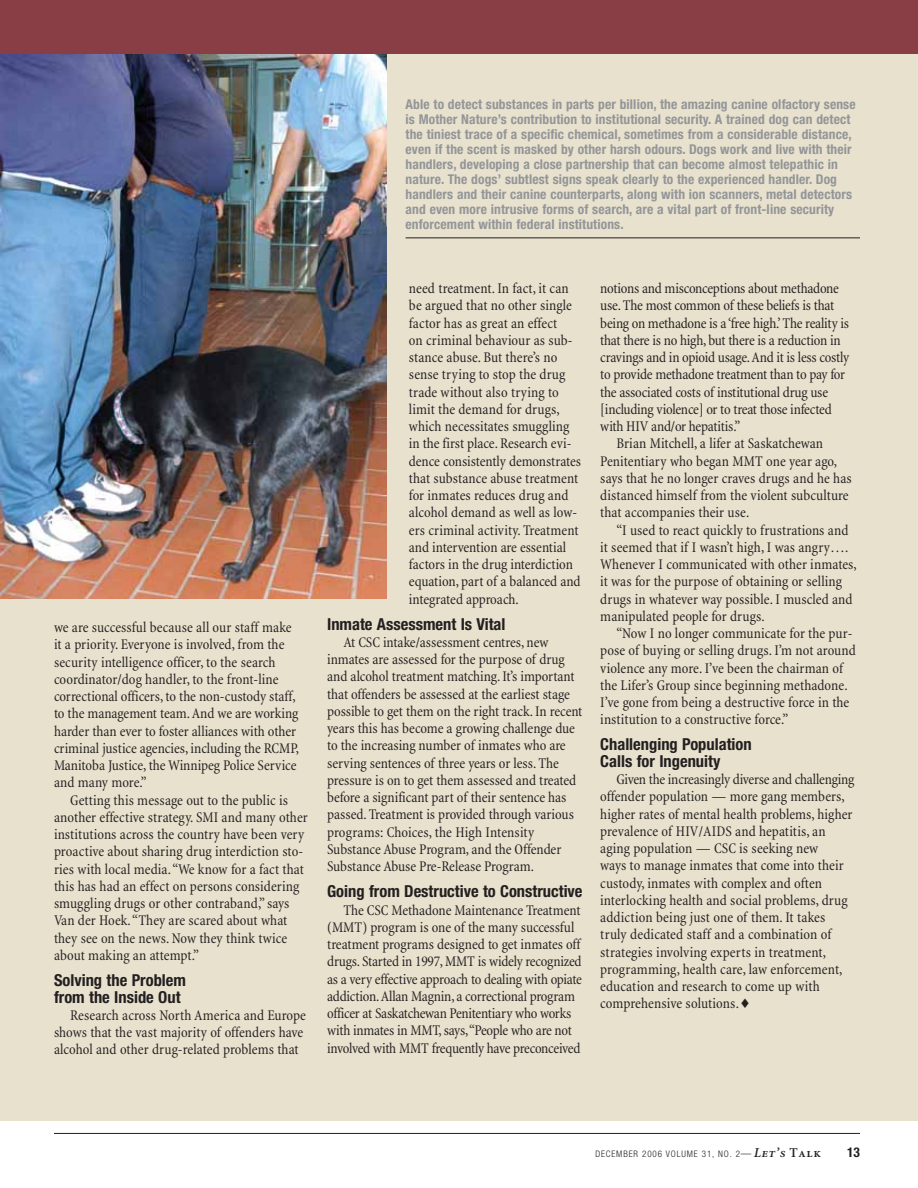
<style>
.page{position:relative;width:918px;height:1188px;background:#fff}
.page>*{position:absolute;margin:0;border:0;box-sizing:border-box;transform-origin:0 0}
.t1{font:700 condensed 16.5px/16.5px "Helvetica Neue";color:#231f20}
.t2{font:condensed 15px/17.2px "Minion";color:#231f20}
.t3{font:condensed 15px "Minion";letter-spacing:-.02em;color:#231f20}
.t4{font:700 condensed 13.5px/15px "Helvetica Neue";letter-spacing:.01em;color:#939598}
.t5{font:700 condensed 13.5px "Helvetica Neue";color:#231f20}
.t6{font:300 condensed 9px "Helvetica Neue";letter-spacing:.095em;color:#231f20}
.s1{font-size:10.5px}
.s2{font-family:"Minion";font-weight:600;font-style:italic;font-stretch:normal;font-size:13.5px}
.s3{font-family:"Minion Exp";font-weight:600;font-style:italic;font-stretch:normal;font-size:13.5px}
.s4{font-family:"Minion";font-weight:600;font-stretch:normal;font-size:13.5px}
.s5{font-family:"Minion Exp";font-weight:600;font-stretch:normal;font-size:13.5px}
</style>
<div class="page">
<hr style="left:54px;top:1133px;width:806px;height:1px;background:#231f20">
<div style="left:0;top:0;width:918px;height:1120px;background:#e7e1cd"></div>
<img style="left:0;top:54px;width:386px;height:545px">
<hr style="left:406px;top:238px;width:454px;height:1px;background:#231f20">
<div style="left:0;top:0;width:918px;height:54px;background:#893e45"></div>
<p class="t4" style="left:406px;top:98px;width:452px">Able to detect substances in parts per billion, the amazing canine olfactory sense is Mother Nature’s contribution to institutional security. A trained dog can detect the tiniest trace of a specific chemical, sometimes from a considerable distance, even if the scent is masked by other harsh odours. Dogs work and live with their handlers, developing a close partnership that can become almost telepathic in nature. The dogs’ subtlest signs speak clearly to the experienced handler. Dog handlers and their canine counterparts, along with ion scanners, metal detectors and even more intrusive forms of search, are a vital part of front-line security enforcement within federal institutions.</p>
<p class="t2" style="left:54px;top:620px;width:246px">we are successful because all our staff make it a priority. Everyone is involved, from the security intelligence officer, to the search coordinator/dog handler, to the front-line correctional officers, to the non-custody staff, to the management team. And we are working harder than ever to foster alliances with other criminal justice agencies, including the RCMP, Manitoba Justice, the Winnipeg Police Service and many more.”</p>
<p class="t2" style="left:54px;top:793px;width:255px;text-indent:16px">Getting this message out to the public is another effective strategy. SMI and many other institutions across the country have been very proactive about sharing drug interdiction sto&shy;ries with local media.“We know for a fact that this has had an effect on persons considering smuggling drugs or other contraband,” says Van der Hoek.“They are scared about what they see on the news. Now they think twice about making an attempt.”</p>
<p class="t1" style="left:54px;top:973px;width:134px">Solving the Problem from the Inside Out</p>
<p class="t2" style="left:54px;top:1008px;width:254px;text-indent:16px">Research across North America and Europe shows that the vast majority of offenders have alcohol and other drug-related problems that</p>
<p class="t2" style="left:409px;top:281px;width:174px">need treatment. In fact, it can be argued that no other single factor has as great an effect<br>on criminal behaviour as sub&shy;stance abuse. But there’s no sense trying to stop the drug trade without also trying to limit the demand for drugs, which necessitates smuggling in the first place. Research evi&shy;dence consistently demonstrates that substance abuse treatment for inmates reduces drug and alcohol demand as well as low&shy;ers criminal activity. Treatment and intervention are essential factors in the drug interdiction equation, part of a balanced and integrated approach.</p>
<p class="t1" style="left:327px;top:617px;width:180px">Inmate Assessment Is Vital</p>
<p class="t2" style="left:327px;top:635px;width:257px;text-indent:16px">At CSC intake/assessment centres, new inmates are assessed for the purpose of drug and alcohol treatment matching. It’s important that offenders be assessed at the earliest stage possible to get them on the right track. In recent years this has become a growing challenge due to the increasing number of inmates who are serving sentences of three years or less. The pressure is on to get them assessed and treated before a significant part of their sentence has passed. Treatment is provided through various programs: Choices, the High Intensity Substance Abuse Program, and the Offender Substance Abuse Pre-Release Program.</p>
<p class="t1" style="left:327px;top:885px;width:257px">Going from Destructive to Constructive</p>
<p class="t2" style="left:327px;top:903px;width:256px;text-indent:16px">The CSC Methadone Maintenance Treatment (MMT) program is one of the many successful treatment programs designed to get inmates off drugs. Started in 1997, MMT is widely recognized as a very effective approach to dealing with opiate addiction.Allan Magnin, a correctional program officer at Saskatchewan Penitentiary who works with inmates in MMT, says,“People who are not involved with MMT frequently have preconceived</p>
<p class="t3" style="left:600px;top:282px;width:240px">notions and misconceptions about methadone</p>
<p class="t3" style="left:600px;top:300px;width:235px">use. The most common of these beliefs is that</p>
<p class="t2" style="left:600px;top:315px;width:250px">being on methadone is a ‘free high.’ The reality is</p>
<p class="t2" style="left:600px;top:333px;width:242px">that there is no high, but there is a reduction in</p>
<p class="t2" style="left:600px;top:350px;width:250px">cravings and in opioid usage.And it is less costly</p>
<p class="t3" style="left:600px;top:369px;width:246px">to provide methadone treatment than to pay for</p>
<p class="t2" style="left:600px;top:384px;width:229px">the associated costs of institutional drug use</p>
<p class="t2" style="left:600px;top:402px;width:233px">[including violence] or to treat those infected</p>
<p class="t2" style="left:600px;top:419px;width:142px">with HIV and/or hepatitis.”</p>
<p class="t2" style="left:616px;top:436px;width:208px">Brian Mitchell, a lifer at Saskatchewan</p>
<p class="t2" style="left:600px;top:453px;width:238px">Penitentiary who began MMT one year ago,</p>
<p class="t2" style="left:600px;top:471px;width:253px">says that he no longer craves drugs and he has</p>
<p class="t2" style="left:600px;top:488px;width:250px">distanced himself from the violent subculture</p>
<p class="t2" style="left:600px;top:505px;width:151px">that accompanies their use.</p>
<p class="t2" style="left:616px;top:522px;width:233px">“I used to react quickly to frustrations and</p>
<p class="t2" style="left:600px;top:540px;width:250px">it seemed that if I wasn’t high, I was angry….</p>
<p class="t2" style="left:600px;top:557px;width:258px">Whenever I communicated with other inmates,</p>
<p class="t2" style="left:600px;top:574px;width:243px">it was for the purpose of obtaining or selling</p>
<p class="t2" style="left:600px;top:591px;width:254px">drugs in whatever way possible. I muscled and</p>
<p class="t2" style="left:600px;top:609px;width:166px">manipulated people for drugs.</p>
<p class="t2" style="left:616px;top:626px;width:238px">“Now I no longer communicate for the pur-</p>
<p class="t2" style="left:600px;top:643px;width:257px">pose of buying or selling drugs. I’m not around</p>
<p class="t2" style="left:600px;top:660px;width:244px">violence any more. I’ve been the chairman of</p>
<p class="t2" style="left:600px;top:678px;width:249px">the Lifer’s Group since beginning methadone.</p>
<p class="t2" style="left:600px;top:695px;width:251px">I’ve gone from being a destructive force in the</p>
<p class="t2" style="left:600px;top:712px;width:190px">institution to a constructive force.”</p>
<p class="t1" style="left:600px;top:738px;width:153px">Challenging Population<br>Calls for Ingenuity</p>
<p class="t2" style="left:600px;top:772px;width:256px;text-indent:16px">Given the increasingly diverse and challenging offender population — more gang members, higher rates of mental health problems, higher prevalence of HIV/AIDS and hepatitis, an aging population — CSC is seeking new<br>ways to manage inmates that come into their custody, inmates with complex and often interlocking health and social problems, drug addiction being just one of them. It takes truly dedicated staff and a combination of strategies involving experts in treatment, programming, health care, law enforcement, education and research to come up with comprehensive solutions.</p>
<p class="t6" style="left:595px;top:1151px;width:227px">DECEMBER 2006 VOLUME 31, NO. 2<span class="s1">—</span><span class="s2">L</span><span class="s3">et</span><span class="s2">’</span><span class="s3">s</span> <span class="s4">T</span><span class="s5">alk</span></p>
<p class="t5" style="left:847px;top:1147px;width:14px">13</p>
</div>
